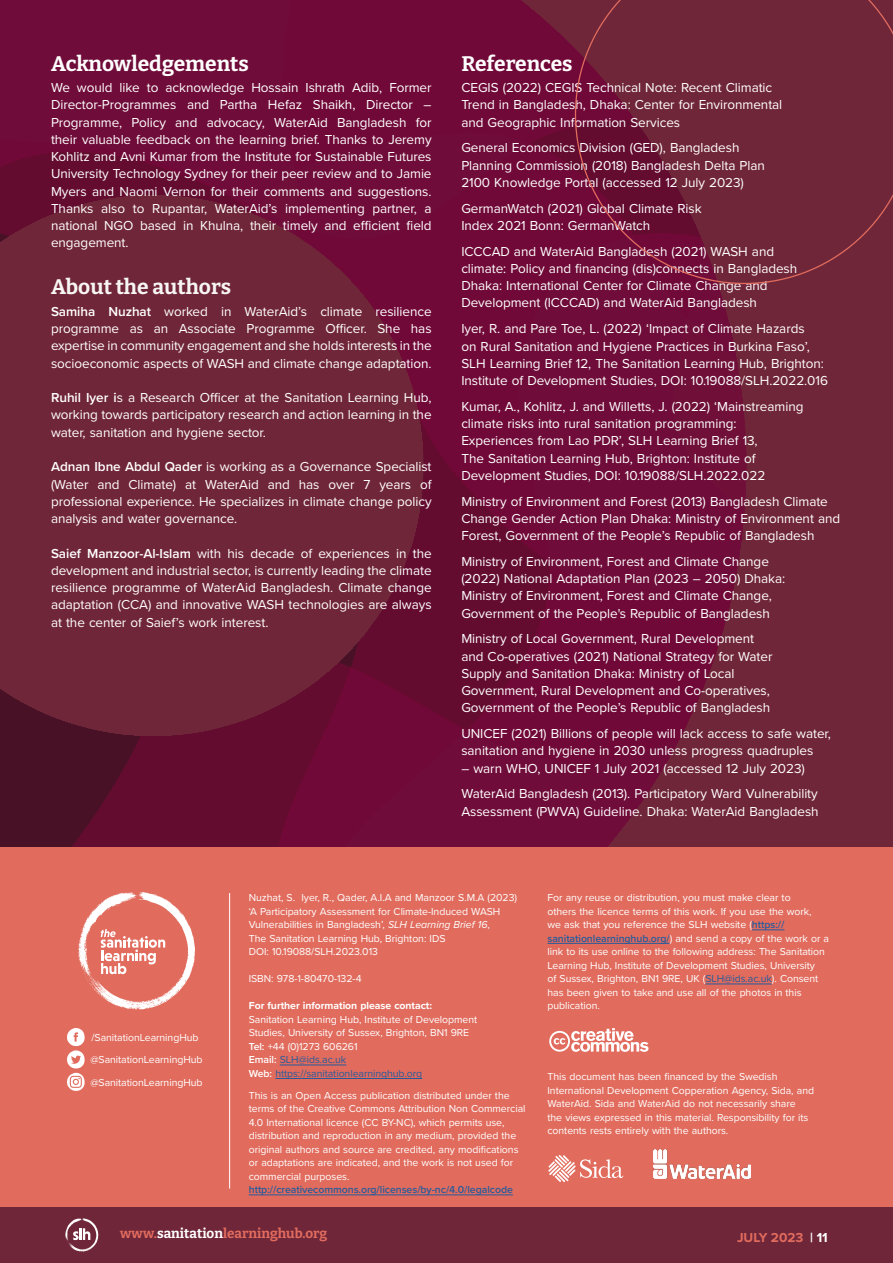
<style>
.page{position:relative;width:893px;height:1263px;background:#fff}
.page>*{position:absolute;margin:0;border:0;box-sizing:border-box;transform-origin:0 0}
.Body_Header_PLUS{font:700 21px "Bitter";color:#fff}
.Body_Header_PLUS-2{font:700 21px "Bitter";color:#f7f6f4}
.Body_2_col{font:13.5px/17.2px "Proxima Nova";letter-spacing:-.005em;color:#fff}
.t1{font:700 13.5px "Bitter";color:#e16c5e}
.t2{font:700 13.5px "Proxima Nova";color:#e16c5e}
.Back_Copy{font:10.5px/13.5px "Proxima Nova";letter-spacing:-.005em;color:#fff}
.s1{font-weight:600}
.s2{font-style:italic}
.s3{font-weight:700}
.s4{color:#275b9b}
.s5{font-weight:600;color:#275b9b}
.s6{color:#fff}
</style>
<div class="page">
<div style="left:0;top:0;width:893px;height:863px;background:#702639"></div>
<img style="left:0;top:0;width:746px;height:847px">
<div style="left:0;top:847px;width:893px;height:361px;background:#e16c5e"></div>
<hr style="left:229px;top:893px;width:1px;height:295px;background:#fff">
<svg style="left:78px;top:892px;width:117px;height:118px"></svg>
<svg style="left:67px;top:1028px;width:18px;height:63px"></svg>
<hr style="left:280px;top:1065px;width:66px;height:1px;background:#275b9b">
<hr style="left:275px;top:1078px;width:147px;height:1px;background:#275b9b">
<hr style="left:249px;top:1194px;width:264px;height:1px;background:#275b9b">
<hr style="left:752px;top:929px;width:32px;height:1px;background:#275b9b">
<hr style="left:547px;top:943px;width:123px;height:1px;background:#275b9b">
<hr style="left:705px;top:984px;width:67px;height:1px;background:#275b9b">
<svg style="left:549px;top:1028px;width:99px;height:24px"></svg>
<svg style="left:548px;top:1155px;width:75px;height:27px"></svg>
<svg style="left:575px;top:0;width:318px;height:284px"></svg>
<img style="left:653px;top:1149px;width:98px;height:29px">
<div style="left:0;top:1208px;width:893px;height:55px;background:#702639"></div>
<svg style="left:65px;top:1218px;width:33px;height:33px"></svg>
<p class="Body_Header_PLUS" style="left:51px;top:50px;width:199px">Acknowledgements</p>
<p class="Body_2_col" style="left:51px;top:78px;width:382px;text-align:justify">We would like to acknowledge Hossain Ishrath Adib, Former Director-Programmes and Partha Hefaz Shaikh, Director – Programme, Policy and advocacy, WaterAid Bangladesh for their valuable feedback on the learning brief. Thanks to Jeremy Kohlitz and Avni Kumar from the Institute for Sustainable Futures University Technology Sydney for their peer review and to Jamie Myers and Naomi Vernon for their comments and suggestions.<br>Thanks also to Rupantar, WaterAid’s implementing partner, a national NGO based in Khulna, their timely and efficient field engagement.</p>
<p class="Body_Header_PLUS-2" style="left:51px;top:274px;width:182px">About the authors</p>
<p class="Body_2_col" style="left:51px;top:302px;width:382px;text-align:justify"><span class="s1">Samiha Nuzhat</span> worked in WaterAid’s climate resilience programme as an Associate Programme Officer. She has expertise in community engagement and she holds interests in the socioeconomic aspects of WASH and climate change adaptation.</p>
<p class="Body_2_col" style="left:51px;top:388px;width:382px;text-align:justify"><span class="s1">Ruhil Iyer i</span>s a Research Officer at the Sanitation Learning Hub, working towards participatory research and action learning in the water, sanitation and hygiene sector.</p>
<p class="Body_2_col" style="left:51px;top:457px;width:382px;text-align:justify"><span class="s1">Adnan Ibne Abdul Qader</span> is working as a Governance Specialist (Water and Climate) at WaterAid and has over 7 years of professional experience. He specializes in climate change policy analysis and water governance.</p>
<p class="Body_2_col" style="left:51px;top:544px;width:382px;text-align:justify"><span class="s1">Saief Manzoor-Al-Islam</span> with his decade of experiences in the development and industrial sector, is currently leading the climate resilience programme of WaterAid Bangladesh. Climate change adaptation (CCA) and innovative WASH technologies are always at the center of Saief’s work interest.</p>
<p class="Body_Header_PLUS" style="left:461px;top:50px;width:113px">References</p>
<p class="Body_2_col" style="left:461px;top:78px;width:322px">CEGIS (2022) CEGIS Technical Note: Recent Climatic<br>Trend in Bangladesh, Dhaka: Center for Environmental and Geographic Information Services</p>
<p class="Body_2_col" style="left:461px;top:139px;width:305px">General Economics Division (GED), Bangladesh<br>Planning Commission (2018) Bangladesh Delta Plan<br>2100 Knowledge Portal (accessed 12 July 2023)</p>
<p class="Body_2_col" style="left:461px;top:199px;width:242px">GermanWatch (2021) Global Climate Risk<br>Index 2021 Bonn: GermanWatch</p>
<p class="Body_2_col" style="left:461px;top:242px;width:337px">ICCCAD and WaterAid Bangladesh (2021) WASH and climate: Policy and financing (dis)connects in Bangladesh Dhaka: International Center for Climate Change and Development (ICCCAD) and WaterAid Bangladesh</p>
<p class="Body_2_col" style="left:461px;top:320px;width:368px">Iyer, R. and Pare Toe, L. (2022) ‘Impact of Climate Hazards<br>on Rural Sanitation and Hygiene Practices in Burkina Faso’, SLH Learning Brief 12, The Sanitation Learning Hub, Brighton:<br>Institute of Development Studies, DOI: 10.19088/SLH.2022.016</p>
<p class="Body_2_col" style="left:461px;top:397px;width:344px">Kumar, A., Kohlitz, J. and Willetts, J. (2022) ‘Mainstreaming climate risks into rural sanitation programming:<br>Experiences from Lao PDR’, SLH Learning Brief 13,<br>The Sanitation Learning Hub, Brighton: Institute of Development Studies, DOI: 10.19088/SLH.2022.022</p>
<p class="Body_2_col" style="left:461px;top:492px;width:380px">Ministry of Environment and Forest (2013) Bangladesh Climate<br>Change Gender Action Plan Dhaka: Ministry of Environment and<br>Forest, Government of the People’s Republic of Bangladesh</p>
<p class="Body_2_col" style="left:461px;top:552px;width:325px">Ministry of Environment, Forest and Climate Change (2022) National Adaptation Plan (2023 – 2050) Dhaka:<br>Ministry of Environment, Forest and Climate Change, Government of the People's Republic of Bangladesh</p>
<p class="Body_2_col" style="left:461px;top:630px;width:313px">Ministry of Local Government, Rural Development and Co-operatives (2021) National Strategy for Water Supply and Sanitation Dhaka: Ministry of Local Government, Rural Development and Co-operatives, Government of the People’s Republic of Bangladesh</p>
<p class="Body_2_col" style="left:461px;top:724px;width:371px">UNICEF (2021) Billions of people will lack access to safe water, sanitation and hygiene in 2030 unless progress quadruples</p>
<p class="Body_2_col" style="left:461px;top:759px;width:345px">– warn WHO, UNICEF 1 July 2021 (accessed 12 July 2023)</p>
<p class="Body_2_col" style="left:461px;top:785px;width:359px">WaterAid Bangladesh (2013). Participatory Ward Vulnerability<br>Assessment (PWVA) Guideline. Dhaka: WaterAid Bangladesh</p>
<p class="Back_Copy" style="left:92px;top:1030px;width:109px">/SanitationLearningHub</p>
<p class="Back_Copy" style="left:90px;top:1052px;width:114px">@SanitationLearningHub</p>
<p class="Back_Copy" style="left:90px;top:1075px;width:114px">@SanitationLearningHub</p>
<p class="Back_Copy" style="left:249px;top:890px;width:270px">Nuzhat, S. Iyer, R., Qader, A.I.A and Manzoor S.M.A (2023) ‘A Participatory Assessment for Climate-Induced WASH Vulnerabilities in Bangladesh’, <span class="s2">SLH Learning Brief 16</span>,<br>The Sanitation Learning Hub, Brighton: IDS<br>DOI: 10.19088/SLH.2023.013</p>
<p class="Back_Copy" style="left:249px;top:972px;width:114px">ISBN: 978-1-80470-132-4</p>
<p class="Back_Copy" style="left:249px;top:999px;width:230px"><span class="s3">For further information please contact:<br></span>Sanitation Learning Hub, Institute of Development Studies, University of Sussex, Brighton, BN1 9RE <span class="s1">Tel:</span> +44 (0)1273 606261<br><span class="s1">Email:</span> <span class="s4">SLH@ids.ac.uk<br></span><span class="s1">Web:</span> <span class="s4">https://sanitationlearninghub.org</span></p>
<p class="Back_Copy" style="left:249px;top:1088px;width:278px">This is an Open Access publication distributed under the terms of the Creative Commons Attribution Non Commercial 4.0 International licence (CC BY-NC), which permits use, distribution and reproduction in any medium, provided the original authors and source are credited, any modifications or adaptations are indicated, and the work is not used for commercial purposes. <span class="s5">http://creativecommons.org/licenses/by-nc/4.0/legalcode</span></p>
<p class="Back_Copy" style="left:547px;top:890px;width:283px">For any reuse or distribution, you must make clear to<br>others the licence terms of this work. If you use the work,<br>we ask that you reference the SLH website (<span class="s5">https:// sanitationlearninghub.org/</span>) and send a copy of the work or a link to its use online to the following address: The Sanitation Learning Hub, Institute of Development Studies, University<br>of Sussex, Brighton, BN1 9RE, UK (<span class="s4">SLH@ids.ac.uk</span>). Consent has been given to take and use all of the photos in this publication.</p>
<p class="Back_Copy" style="left:547px;top:1070px;width:268px">This document has been financed by the Swedish International Development Copperation Agency, Sida, and WaterAid. Sida and WaterAid do not necessarily share<br>the views expressed in this material. Responsibility for its contents rests entirely with the authors.</p>
<p class="t1" style="left:120px;top:1225px;width:209px">www.<span class="s6">sanitation</span>learninghub.org</p>
<p class="t2" style="left:737px;top:1227px;width:92px">JULY 2023 <span class="s6">| 11</span></p>
</div>
